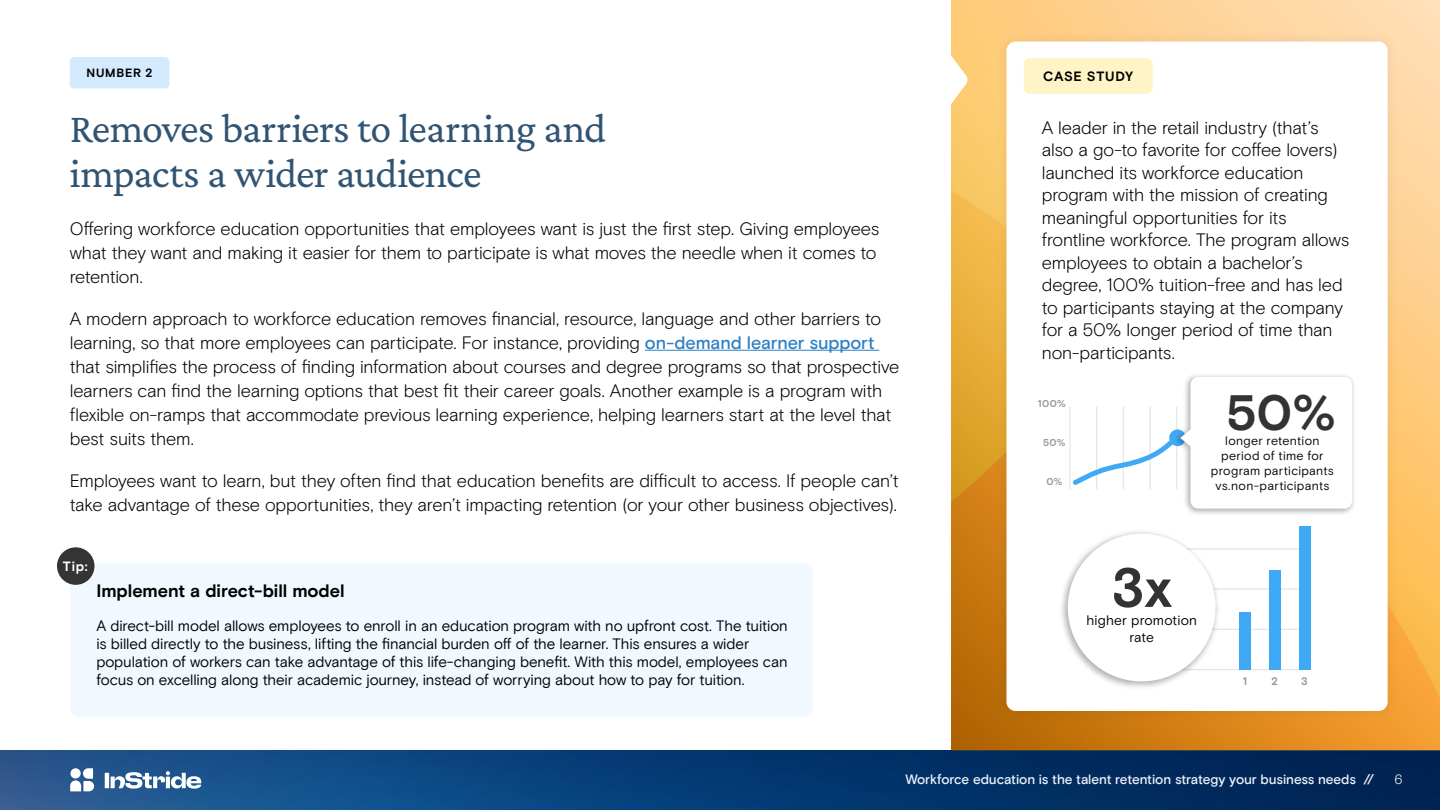
<style>
.page{position:relative;width:1440px;height:810px;background:#fff}
.page>*{position:absolute;margin:0;border:0;box-sizing:border-box;transform-origin:0 0}
.t1{font:700 55.12px "Basis Grotesque Pro";color:#333}
.t2{font:700 49.72px "Basis Grotesque Pro";color:#333}
.t3{font:42px/45px "Crimson Pro";letter-spacing:-.015em;color:#315473}
.t4{font:300 18px/22.5px "Basis Grotesque Pro";letter-spacing:-.01em;color:#000}
.t5{font:700 18px "Basis Grotesque Pro";letter-spacing:-.005em;color:#000}
.t6{font:15px/18px "Basis Grotesque Pro Off White";letter-spacing:-.01em;color:#000}
.t7{font:13.8px/16.5px "Basis Grotesque Pro Off White";letter-spacing:.015em;color:#000;text-align:center}
.t8{font:500 13.5px "Basis Grotesque Pro";letter-spacing:-.005em;color:#eef2fa}
.t9{font:700 13.5px "Basis Grotesque Pro";letter-spacing:.05em;color:#000}
.t10{font:700 13.5px "Basis Grotesque Pro";color:#fff}
.t11{font:300 13.5px "Basis Grotesque Pro";color:#fff}
.t12{font:12.45px/14.9px "Basis Grotesque Pro Off White";letter-spacing:.025em;color:#000;text-align:center}
.t13{font:700 12px "Basis Grotesque Pro";letter-spacing:.06em;color:#000}
.t14{font:700 11.02px "Basis Grotesque Pro";color:#999}
.t15{font:700 9.98px "Basis Grotesque Pro";color:#999}
.s1{font-weight:500;color:#2f81c4}
</style>
<div class="page">
<img style="left:0;top:750px;width:1440px;height:60px">
<hr style="left:105px;top:773px;width:4px;height:15px;background:#fff">
<svg style="left:111px;top:771px;width:90px;height:18px"></svg>
<svg style="left:70px;top:768px;width:24px;height:23px"></svg>
<img style="left:951px;top:0;width:489px;height:750px">
<hr style="left:645px;top:350px;width:234px;height:1px;background:#2f81c4">
<div style="left:70px;top:563px;width:743px;height:154px;background:#f2f8ff;border-radius:9px"></div>
<div style="left:57px;top:547px;width:38px;height:38px;background:#343433;border-radius:50%"></div>
<div style="left:995px;top:30px;width:404px;height:693px;background:#09202e;opacity:.08"></div>
<div style="left:1006px;top:42px;width:382px;height:669px;background:#fff;border-radius:9px"></div>
<img style="left:1188px;top:375px;width:166px;height:139px">
<svg style="left:1069px;top:377px;width:283px;height:132px"></svg>
<hr style="left:1169px;top:669px;width:136px;height:1px;background:#e6e6e6">
<hr style="left:1169px;top:629px;width:136px;height:1px;background:#e6e6e6">
<hr style="left:1169px;top:588px;width:136px;height:2px;background:#e6e6e6">
<hr style="left:1169px;top:548px;width:136px;height:2px;background:#e6e6e6">
<img style="left:1061px;top:531px;width:157px;height:156px">
<div style="left:1068px;top:534px;width:148px;height:147px;background:#fff;border-radius:50%"></div>
<div style="left:1239px;top:612px;width:12px;height:58px;background:#3fa9f5"></div>
<div style="left:1269px;top:570px;width:12px;height:100px;background:#3fa9f5"></div>
<div style="left:1299px;top:526px;width:12px;height:144px;background:#3fa9f5"></div>
<div style="left:1024px;top:58px;width:129px;height:36px;background:#fff4c5;border-radius:6px"></div>
<div style="left:70px;top:57px;width:100px;height:31px;background:#d4ebff;border-radius:4px"></div>
<p class="t13" style="left:87px;top:66px;width:68px">NUMBER 2</p>
<h3 class="t3" style="left:70px;top:105px;width:538px">Removes barriers to learning and impacts a wider audience</h3>
<p class="t4" style="left:70px;top:217px;width:811px;line-height:24px">Offering workforce education opportunities that employees want is just the first step. Giving employees what they want and making it easier for them to participate is what moves the needle when it comes to retention.</p>
<p class="t4" style="left:70px;top:307px;width:831px;line-height:24px">A modern approach to workforce education removes financial, resource, language and other barriers to learning, so that more employees can participate. For instance, providing <span class="s1">on-demand learner support </span>that simplifies the process of finding information about courses and degree programs so that prospective learners can find the learning options that best fit their career goals. Another example is a program with flexible on-ramps that accommodate previous learning experience, helping learners start at the level that best suits them.</p>
<p class="t4" style="left:70px;top:469px;width:831px;line-height:24px">Employees want to learn, but they often find that education benefits are difficult to access. If people can’t take advantage of these opportunities, they aren’t impacting retention (or your other business objectives).</p>
<p class="t10" style="left:63px;top:559px;width:26px">Tip:</p>
<p class="t5" style="left:96px;top:580px;width:250px">Implement a direct-bill model</p>
<p class="t6" style="left:96px;top:617px;width:693px">A direct-bill model allows employees to enroll in an education program with no upfront cost. The tuition is billed directly to the business, lifting the financial burden off of the learner. This ensures a wider population of workers can take advantage of this life-changing benefit. With this model, employees can focus on excelling along their academic journey, instead of worrying about how to pay for tuition.</p>
<p class="t9" style="left:1043px;top:69px;width:91px">CASE STUDY</p>
<p class="t4" style="left:1042px;top:116px;width:309px">A leader in the retail industry (that’s also a go-to favorite for coffee lovers) launched its workforce education program with the mission of creating meaningful opportunities for its frontline workforce. The program allows employees to obtain a bachelor’s degree, 100% tuition-free and has led to participants staying at the company for a 50% longer period of time than non-participants.</p>
<p class="t15" style="left:1038px;top:398px;width:29px">100%</p>
<p class="t15" style="left:1043px;top:437px;width:24px">50%</p>
<p class="t15" style="left:1046px;top:476px;width:18px">0%</p>
<h2 class="t2" style="left:1226px;top:383px;width:111px">50%</h2>
<p class="t12" style="left:1211px;top:449px;width:124px">period of time for program participants vs.non-participants</p>
<p class="t12" style="left:1225px;top:434px;width:96px">longer retention</p>
<h1 class="t1" style="left:1111px;top:555px;width:62px">3x</h1>
<p class="t7" style="left:1086px;top:613px;width:112px">higher promotion rate</p>
<p class="t14" style="left:1243px;top:674px;width:6px">1</p>
<p class="t14" style="left:1272px;top:674px;width:8px">2</p>
<p class="t14" style="left:1301px;top:674px;width:8px">3</p>
<p class="t8" style="left:905px;top:772px;width:470px">Workforce education is the talent retention strategy your business needs //</p>
<p class="t11" style="left:1394px;top:772px;width:10px">6</p>
</div>
